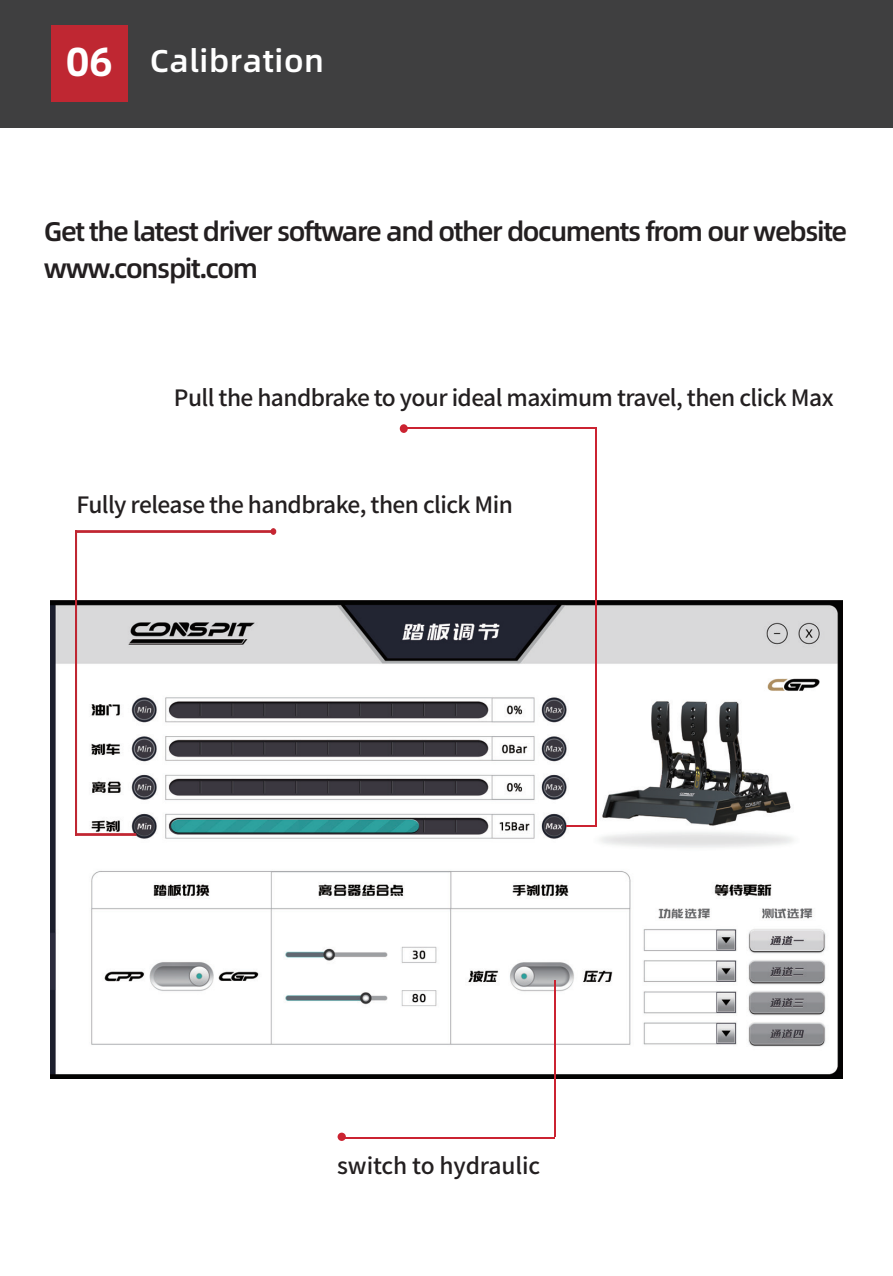
<style>
.page{position:relative;width:893px;height:1276px;background:#fff}
.page>*{position:absolute;margin:0;border:0;box-sizing:border-box;transform-origin:0 0}
.t1{font:31.5px "Alibaba Pu Hui Ti M";letter-spacing:.02em;color:#fff}
.t2{font:27px/36.9px "Alibaba Pu Hui Ti M";letter-spacing:-.05em;color:#231f20}
.t3{font:500 22.5px "Source Han Sans CN";letter-spacing:-.025em;color:#231f20}
.t4{font:500 22.5px "Source Han Sans CN";letter-spacing:-.005em;color:#231f20}
.s1{font-family:"Alibaba Pu Hui Ti B";font-size:40.5px}
</style>
<div class="page">
<div style="left:0;top:0;width:893px;height:128px;background:#3f3f40"></div>
<div style="left:51px;top:25px;width:77px;height:77px;background:#bf2732"></div>
<img style="left:51px;top:601px;width:791px;height:477px">
<hr style="left:596px;top:427px;width:1px;height:399px;background:#cb2331">
<hr style="left:404px;top:427px;width:193px;height:1px;background:#cb2331">
<hr style="left:566px;top:825px;width:30px;height:1px;background:#cb2331">
<div style="left:400px;top:424px;width:8px;height:9px;background:#cb2331;border-radius:50%"></div>
<hr style="left:554px;top:980px;width:1px;height:156px;background:#cb2331">
<hr style="left:342px;top:1136px;width:213px;height:2px;background:#cb2331">
<div style="left:338px;top:1132px;width:8px;height:9px;background:#cb2331;border-radius:50%"></div>
<div style="left:75px;top:530px;width:2px;height:306px;background:#cb2331;border:1px solid #bf2732"></div>
<div style="left:75px;top:833px;width:61px;height:3px;background:#cb2331;border:1px solid #bf2732"></div>
<div style="left:75px;top:530px;width:198px;height:3px;background:#cb2331;border:1px solid #bf2732"></div>
<div style="left:270px;top:528px;width:6px;height:7px;border:1px solid #bf2732;border-radius:50%"></div>
<h1 class="t1" style="left:66px;top:37px;width:260px"><span class="s1">06</span> Calibration</h1>
<p class="t2" style="left:44px;top:212px;width:805px">Get the latest driver software and other documents from our website www.conspit.com</p>
<p class="t3" style="left:174px;top:385px;width:661px">Pull the handbrake to your ideal maximum travel, then click Max</p>
<p class="t3" style="left:76px;top:491px;width:438px">Fully release the handbrake, then click Min</p>
<p class="t4" style="left:337px;top:1153px;width:204px">switch to hydraulic</p>
</div>
